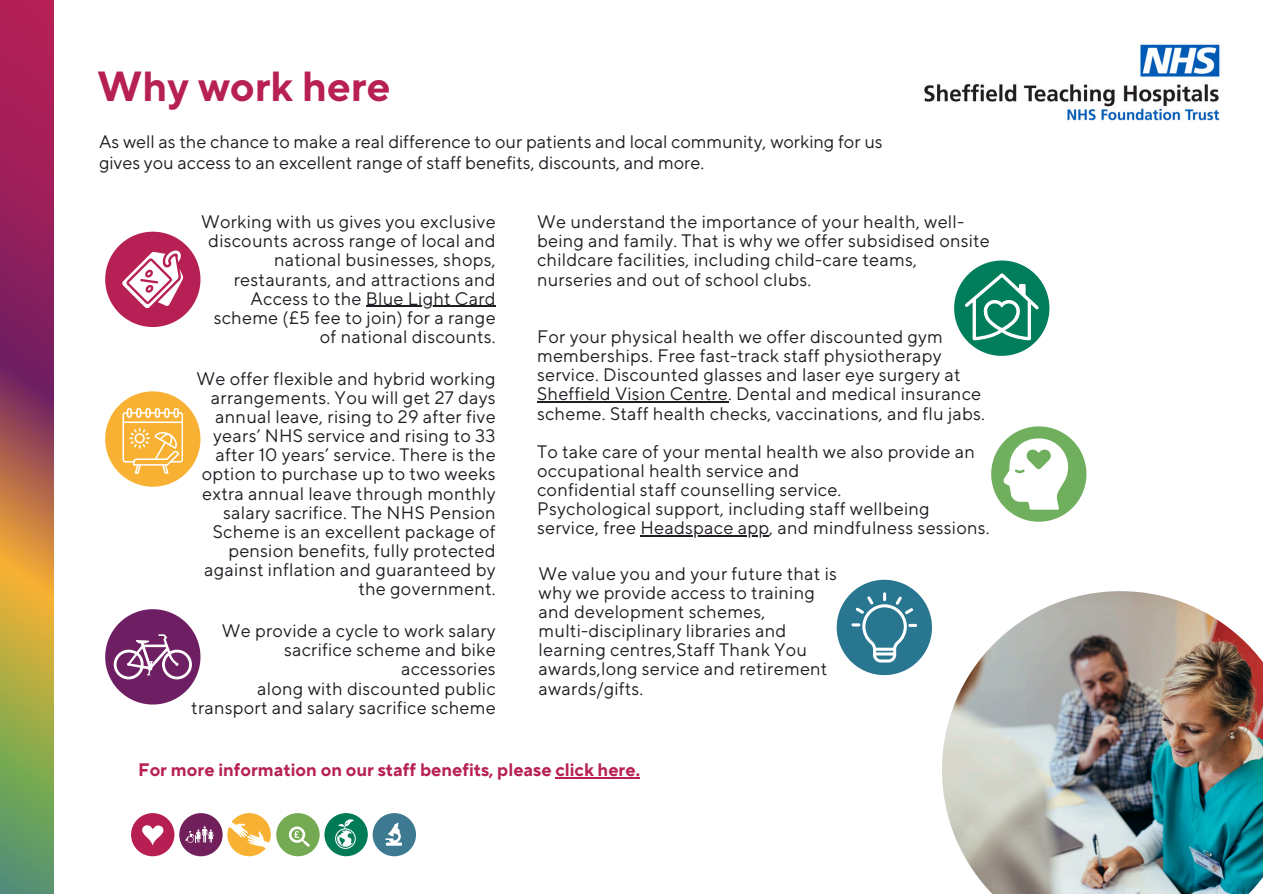
<style>
.page{position:relative;width:1263px;height:894px;background:#fff}
.page>*{position:absolute;margin:0;border:0;box-sizing:border-box;transform-origin:0 0}
.t1{font:700 42px "TT Norms";color:#b72055}
.t2{font:18px/19.2px "TT Norms Pro";letter-spacing:.015em;color:#221d24}
.t3{font:700 18px "TT Norms Pro";color:#b72055}
</style>
<div class="page">
<svg style="left:0;top:0;width:54px;height:893px;background:#9e5f52"></svg>
<img style="left:942px;top:591px;width:321px;height:302px">
<svg style="left:105px;top:231px;width:95px;height:96px"></svg>
<svg style="left:105px;top:391px;width:95px;height:95px"></svg>
<svg style="left:991px;top:426px;width:95px;height:95px"></svg>
<svg style="left:105px;top:609px;width:95px;height:95px"></svg>
<svg style="left:837px;top:579px;width:95px;height:96px"></svg>
<hr style="left:537px;top:401px;width:191px;height:1px;background:#221d24">
<hr style="left:640px;top:535px;width:129px;height:1px;background:#221d24">
<svg style="left:954px;top:260px;width:95px;height:96px"></svg>
<div style="left:131px;top:812px;width:43px;height:44px;background:#b71f54;border-radius:50%"></div>
<svg style="left:142px;top:825px;width:21px;height:20px"></svg>
<div style="left:373px;top:812px;width:43px;height:44px;background:#3d7a92;border-radius:50%"></div>
<svg style="left:386px;top:822px;width:16px;height:23px"></svg>
<div style="left:179px;top:812px;width:44px;height:44px;background:#71205c;border-radius:50%"></div>
<svg style="left:185px;top:826px;width:29px;height:16px"></svg>
<div style="left:276px;top:812px;width:44px;height:44px;background:#74aa51;border-radius:50%"></div>
<svg style="left:289px;top:826px;width:21px;height:21px"></svg>
<div style="left:324px;top:812px;width:44px;height:44px;background:#007b55;border-radius:50%"></div>
<svg style="left:335px;top:819px;width:21px;height:29px"></svg>
<svg style="left:227px;top:813px;width:44px;height:43px"></svg>
<hr style="left:366px;top:306px;width:130px;height:1px;background:#221d24">
<hr style="left:556px;top:777px;width:84px;height:1px;background:#b72055">
<img style="left:924px;top:44px;width:296px;height:77px">
<p class="t1" style="left:97px;top:61px;width:295px">Why work here</p>
<p class="t2" style="left:99px;top:131px;width:785px;line-height:21.3px">As well as the chance to make a real difference to our patients and local community, working for us gives you access to an excellent range of staff benefits, discounts, and more.</p>
<p class="t2" style="left:201px;top:213px;width:296px;text-align:right">Working with us gives you exclusive discounts across range of local and national businesses, shops, restaurants, and attractions and<br>Access to the Blue Light Card</p>
<p class="t2" style="left:214px;top:308px;width:283px;text-align:right">scheme (£5 fee to join) for a range of national discounts.</p>
<p class="t2" style="left:197px;top:369px;width:301px;text-align:right">We offer flexible and hybrid working arrangements. You will get 27 days annual leave, rising to 29 after five years’ NHS service and rising to 33 after 10 years’ service. There is the option to purchase up to two weeks extra annual leave through monthly salary sacrifice. The NHS Pension Scheme is an excellent package of pension benefits, fully protected against inflation and guaranteed by the government.</p>
<p class="t2" style="left:222px;top:621px;width:275px;text-align:right">We provide a cycle to work salary sacrifice scheme and bike accessories</p>
<p class="t2" style="left:191px;top:679px;width:306px;text-align:right">along with discounted public transport and salary sacrifice scheme</p>
<p class="t2" style="left:537px;top:213px;width:454px">We understand the importance of your health, well&shy;being and family. That is why we offer subsidised onsite childcare facilities, including child-care teams, nurseries and out of school clubs.</p>
<p class="t2" style="left:537px;top:327px;width:449px">For your physical health we offer discounted gym memberships. Free fast-track staff physiotherapy service. Discounted glasses and laser eye surgery at Sheffield Vision Centre. Dental and medical insurance scheme. Staff health checks, vaccinations, and flu jabs.</p>
<p class="t2" style="left:537px;top:442px;width:439px">To take care of your mental health we also provide an occupational health service and</p>
<p class="t2" style="left:537px;top:480px;width:306px">confidential staff counselling service.</p>
<p class="t2" style="left:537px;top:500px;width:454px">Psychological support, including staff wellbeing service, free Headspace app, and mindfulness sessions.</p>
<p class="t2" style="left:539px;top:564px;width:300px">We value you and your future that is why we provide access to training and development schemes,</p>
<p class="t2" style="left:539px;top:621px;width:290px">multi-disciplinary libraries and learning centres,Staff Thank You awards,long service and retirement awards/gifts.</p>
<p class="t3" style="left:138px;top:759px;width:503px">For more information on our staff benefits, please click here.</p>
</div>
